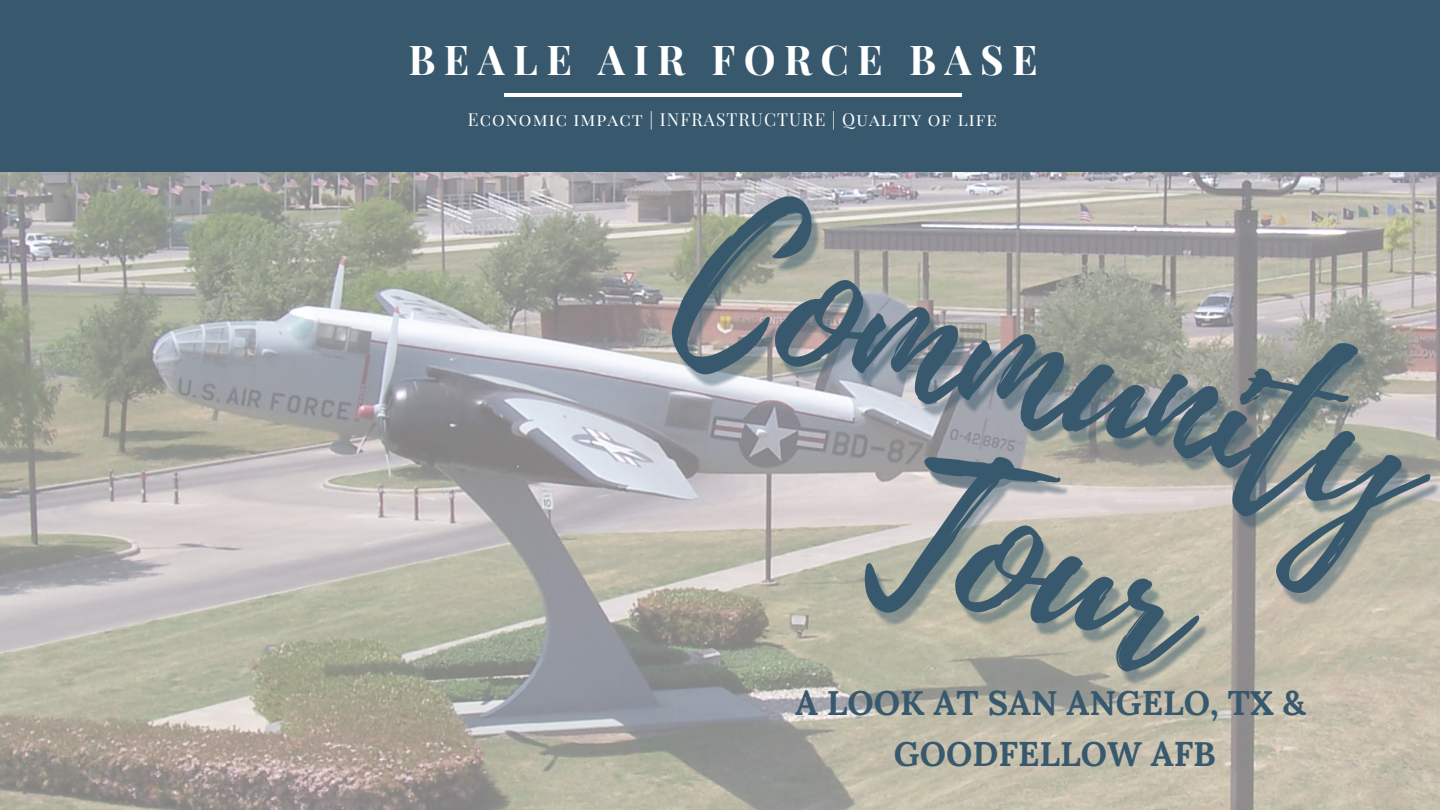
<style>
.page{position:relative;width:1440px;height:810px;background:#fff}
.page>*{position:absolute;margin:0;border:0;box-sizing:border-box;transform-origin:0 0}
.t1{font:700 40.3px "Playfair Display SC";letter-spacing:.21em;color:#fff}
.t2{font:700 34.2px "Lora";color:#38596d}
.t3{font:17.6px "Playfair Display SC";letter-spacing:.06em;color:#fff}
</style>
<div class="page">
<img style="left:0;top:172px;width:592px;height:638px">
<div style="left:0;top:0;width:1440px;height:172px;background:#38596d"></div>
<hr style="left:504px;top:94px;width:457px;height:2px;background:#fff">
<img style="left:592px;top:172px;width:848px;height:638px">
<p class="t1" style="left:408px;top:31px;width:631px">BEALE AIR FORCE BASE</p>
<p class="t3" style="left:468px;top:107px;width:531px">Economic impact | INFRASTRUCTURE | Quality of life</p>
<p class="t2" style="left:795px;top:680px;width:512px">A LOOK AT SAN ANGELO, TX &amp;</p>
<p class="t2" style="left:894px;top:731px;width:323px">GOODFELLOW AFB</p>
</div>
